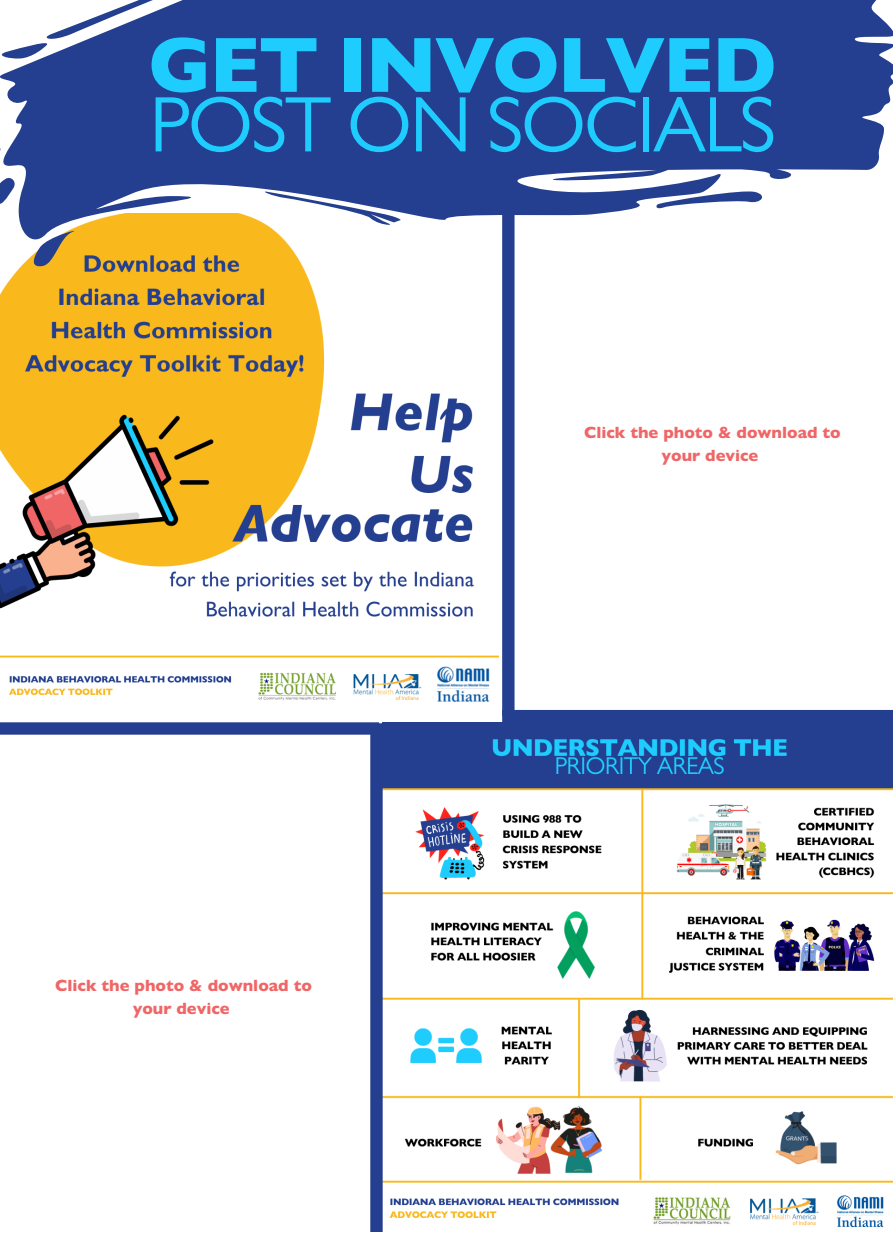
<style>
.page{position:relative;width:893px;height:1233px;background:#fff}
.page>*{position:absolute;margin:0;border:0;box-sizing:border-box;transform-origin:0 0}
.t1{font:79.2px "Gill Sans";letter-spacing:-.03em;color:#1ecdfe}
.t2{font:800 79.2px "Gill Sans";letter-spacing:-.03em;color:#1ecdfe}
.t3{font:800 16.5px/22.5px "Gill Sans";color:#f06666;text-align:center}
</style>
<div class="page">
<img style="left:0;top:251px;width:498px;height:451px">
<img style="left:382px;top:722px;width:510px;height:510px">
<svg style="left:0;top:0;width:892px;height:251px;fill:#243f8f"></svg>
<svg style="left:0;top:0;width:372px;height:59px"></svg>
<svg style="left:31px;top:227px;width:53px;height:41px;background:#b49c66"></svg>
<svg style="left:0;top:176px;width:18px;height:36px"></svg>
<svg style="left:0;top:145px;width:2px;height:18px"></svg>
<svg style="left:654px;top:189px;width:114px;height:21px"></svg>
<svg style="left:261px;top:191px;width:143px;height:34px"></svg>
<div style="left:0;top:722px;width:379px;height:13px;background:#243f8f"></div>
<div style="left:370px;top:723px;width:12px;height:509px;background:#243f8f"></div>
<div style="left:502px;top:710px;width:390px;height:12px;background:#243f8f"></div>
<div style="left:502px;top:214px;width:12px;height:502px;background:#243f8f"></div>
<h1 class="t2" style="left:148px;top:38px;width:630px">GET INVOLVED</h1>
<h1 class="t1" style="left:149px;top:97px;width:628px">POST ON SOCIALS</h1>
<p class="t3" style="left:55px;top:977px;width:258px">Click the photo &amp; download to your device</p>
<p class="t3" style="left:584px;top:424px;width:258px">Click the photo &amp; download to your device</p>
</div>
